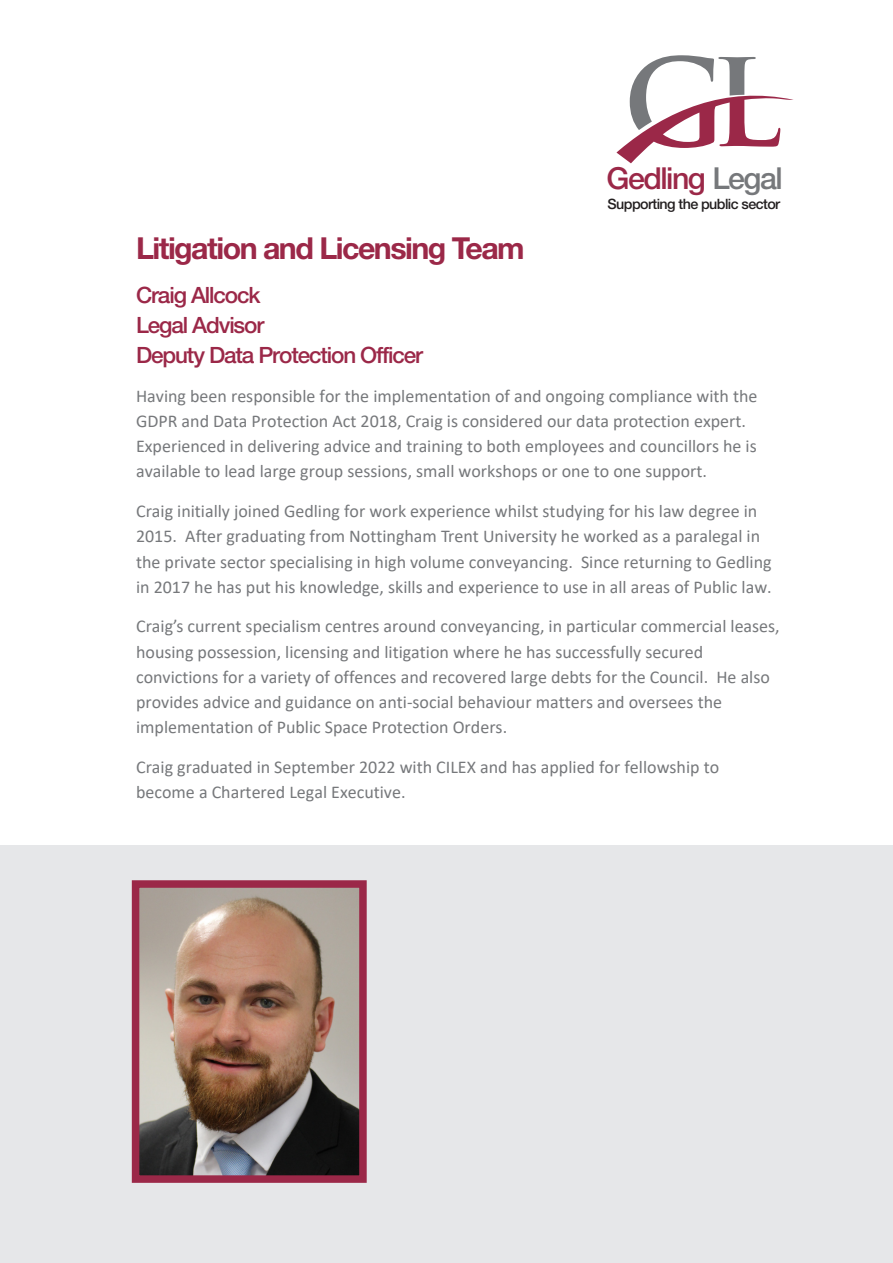
<style>
.page{position:relative;width:893px;height:1263px;background:#fff}
.page>*{position:absolute;margin:0;border:0;box-sizing:border-box;transform-origin:0 0}
.t1{font:700 30.3px "Helvetica Neue LT Std";letter-spacing:-.05em;color:#9b2848}
.t2{font:500 30.3px "Helvetica Neue LT Std";letter-spacing:-.05em;color:#9b2848}
.t3{font:500 22.5px/29.8px "Helvetica Neue LT Std";letter-spacing:-.05em;color:#9b2848}
.t4{font:18px/25px "Calibri";color:#76787b}
.t5{font:500 14.25px "Helvetica Neue LT Std";letter-spacing:-.04em;color:#231f20}
.s1{color:#76787b}
</style>
<div class="page">
<div style="left:0;top:845px;width:893px;height:418px;background:#e6e7e9"></div>
<svg style="left:616px;top:55px;width:178px;height:108px"></svg>
<img style="left:141px;top:889px;width:217px;height:285px">
<div style="left:132px;top:880px;width:235px;height:303px;border:8px solid #9b2848"></div>
<p class="t2" style="left:607px;top:160px;width:178px">Gedling <span class="s1">Legal</span></p>
<p class="t5" style="left:608px;top:195px;width:174px">Supporting the public sector</p>
<p class="t1" style="left:136px;top:229px;width:390px">Litigation and Licensing Team</p>
<p class="t3" style="left:136px;top:280px;width:289px">Craig Allcock<br>Legal Advisor<br>Deputy Data Protection Officer</p>
<p class="t4" style="left:136px;top:383px;width:623px">Having been responsible for the implementation of and ongoing compliance with the GDPR and Data Protection Act 2018, Craig is considered our data protection expert.<br>Experienced in delivering advice and training to both employees and councillors he is available to lead large group sessions, small workshops or one to one support.</p>
<p class="t4" style="left:136px;top:498px;width:637px">Craig initially joined Gedling for work experience whilst studying for his law degree in 2015. After graduating from Nottingham Trent University he worked as a paralegal in the private sector specialising in high volume conveyancing. Since returning to Gedling in 2017 he has put his knowledge, skills and experience to use in all areas of Public law.</p>
<p class="t4" style="left:136px;top:613px;width:645px">Craig’s current specialism centres around conveyancing, in particular commercial leases, housing possession, licensing and litigation where he has successfully secured convictions for a variety of offences and recovered large debts for the Council. He also provides advice and guidance on anti-social behaviour matters and oversees the implementation of Public Space Protection Orders.</p>
<p class="t4" style="left:136px;top:754px;width:585px">Craig graduated in September 2022 with CILEX and has applied for fellowship to become a Chartered Legal Executive.</p>
</div>
